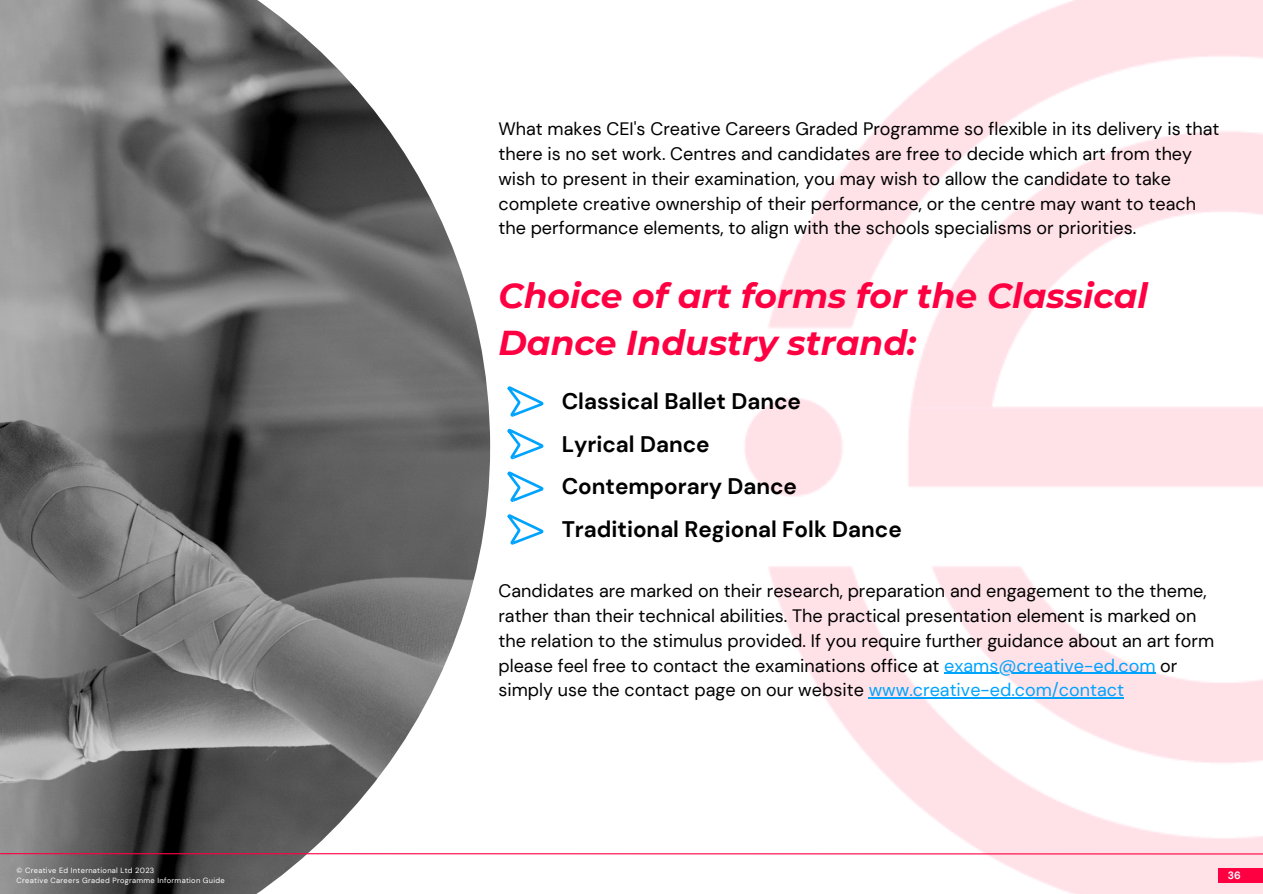
<style>
.page{position:relative;width:1263px;height:894px;background:#fff}
.page>*{position:absolute;margin:0;border:0;box-sizing:border-box;transform-origin:0 0}
.t1{font:italic 700 34.5px/47.2px "Montserrat";color:#fe0042}
.t2{font:700 22.5px "DM Sans";color:#000}
.t3{font:18px/24.8px "DM Sans";color:#000}
.t4{font:700 10.65px "DM Sans";color:#fff}
.t5{font:7.5px "DM Sans";letter-spacing:.04em;color:#fff}
.s1{color:#00a3fe}
</style>
<div class="page">
<img style="left:741px;top:0;width:522px;height:893px">
<img style="left:0;top:0;width:490px;height:893px">
<hr style="left:0;top:852px;width:1263px;height:2px;background:#fe0042">
<div style="left:1218px;top:867px;width:44px;height:15px;background:#fe0042"></div>
<svg style="left:507px;top:386px;width:37px;height:31px"></svg>
<svg style="left:507px;top:428px;width:37px;height:31px"></svg>
<svg style="left:507px;top:471px;width:37px;height:31px"></svg>
<svg style="left:507px;top:514px;width:37px;height:31px"></svg>
<hr style="left:944px;top:672px;width:211px;height:1px;background:#00a3fe">
<hr style="left:869px;top:697px;width:255px;height:1px;background:#00a3fe">
<p class="t5" style="left:17px;top:865px;width:139px">©️ Creative Ed International Ltd 2023</p>
<p class="t5" style="left:17px;top:875px;width:210px">Creative Careers Graded Programme Information Guide</p>
<p class="t3" style="left:498px;top:117px;width:722px">What makes CEI's Creative Careers Graded Programme so flexible in its delivery is that there is no set work. Centres and candidates are free to decide which art from they wish to present in their examination, you may wish to allow the candidate to take complete creative ownership of their performance, or the centre may want to teach the performance elements, to align with the schools specialisms or priorities.</p>
<p class="t1" style="left:498px;top:271px;width:651px">Choice of art forms for the Classical<br>Dance Industry strand:</p>
<p class="t2" style="left:562px;top:387px;width:241px">Classical Ballet Dance</p>
<p class="t2" style="left:562px;top:429px;width:149px">Lyrical Dance</p>
<p class="t2" style="left:562px;top:472px;width:237px">Contemporary Dance</p>
<p class="t2" style="left:562px;top:514px;width:342px">Traditional Regional Folk Dance</p>
<p class="t3" style="left:498px;top:578px;width:717px">Candidates are marked on their research, preparation and engagement to the theme, rather than their technical abilities. The practical presentation element is marked on the relation to the stimulus provided. If you require further guidance about an art form please feel free to contact the examinations office at <span class="s1">exams@creative-ed.com</span> or simply use the contact page on our website <span class="s1">www.creative-ed.com/contact</span></p>
<p class="t4" style="left:1228px;top:867px;width:15px">36</p>
</div>
